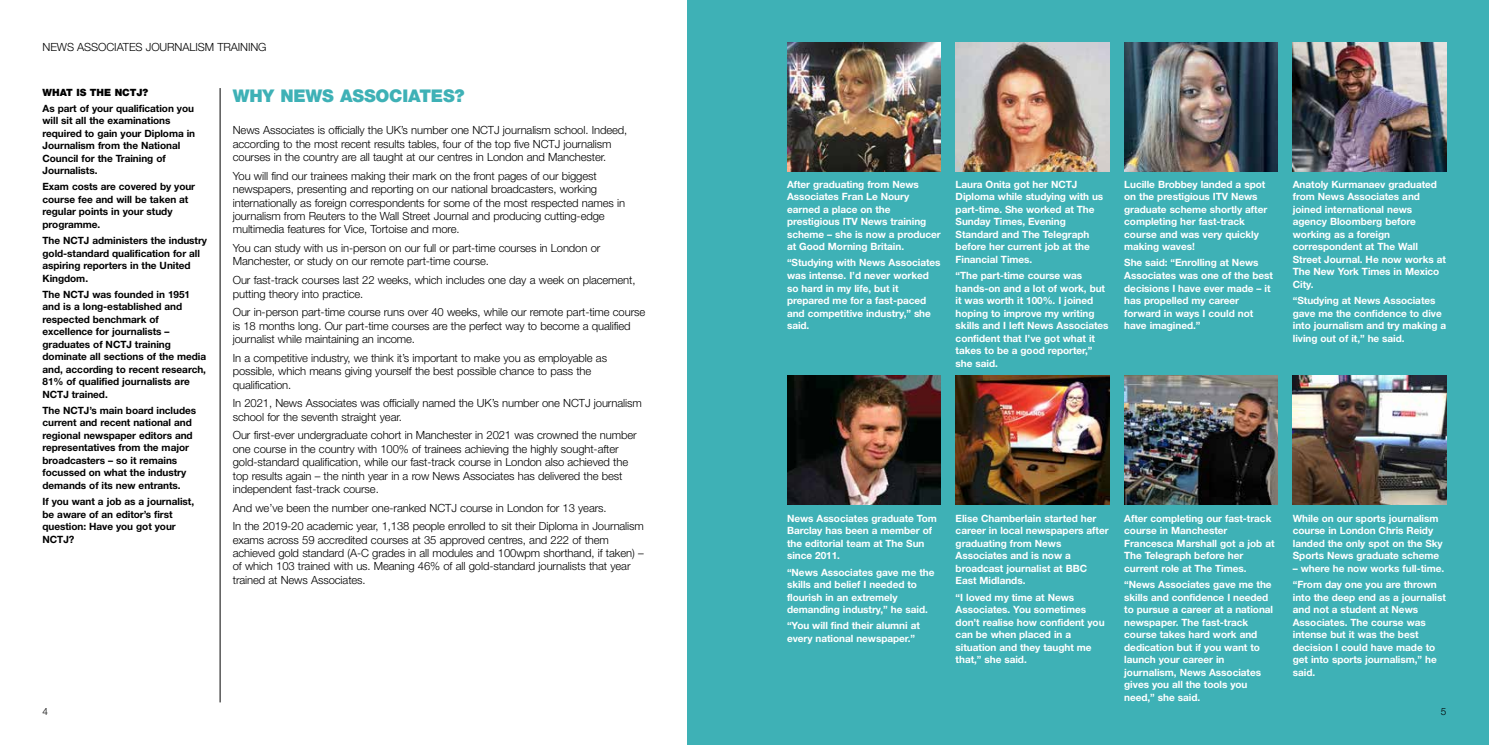
<style>
.page{position:relative;width:1489px;height:745px;background:#fff}
.page>*{position:absolute;margin:0;border:0;box-sizing:border-box;transform-origin:0 0}
.t1{font:900 17.5px "Helvetica Neue";letter-spacing:-.01em;color:#3eb1b6}
.t2{font:300 11.25px/13.4px "Helvetica Neue";letter-spacing:-.01em;color:#000}
.t3{font:700 10px/12.5px "Helvetica Neue";letter-spacing:-.005em;color:#fff}
.t4{font:700 10px/12.5px "Helvetica Neue";letter-spacing:-.005em;color:#000}
.t5{font:900 10px "Helvetica Neue";letter-spacing:-.005em;color:#000}
.t6{font:300 10px "Helvetica Neue";color:#000}
</style>
<div class="page">
<div style="left:687px;top:0;width:801px;height:744px;background:#3eb1b6"></div>
<hr style="left:220px;top:88px;width:1px;height:614px;background:#000">
<img style="left:787px;top:43px;width:153px;height:128px">
<img style="left:955px;top:43px;width:154px;height:128px">
<img style="left:1124px;top:43px;width:153px;height:128px">
<img style="left:1292px;top:43px;width:154px;height:128px">
<img style="left:787px;top:375px;width:153px;height:129px">
<img style="left:955px;top:375px;width:154px;height:129px">
<img style="left:1124px;top:375px;width:153px;height:129px">
<img style="left:1292px;top:375px;width:154px;height:129px">
<p class="t2" style="left:43px;top:40px;width:225px">NEWS ASSOCIATES JOURNALISM TRAINING</p>
<p class="t5" style="left:43px;top:86px;width:107px">WHAT IS THE NCTJ?</p>
<p class="t4" style="left:43px;top:102px;width:154px">As part of your qualification you will sit all the examinations required to gain your Diploma in<br>Journalism from the National<br>Council for the Training of<br>Journalists.</p>
<p class="t4" style="left:43px;top:180px;width:154px">Exam costs are covered by your course fee and will be taken at regular points in your study programme.</p>
<p class="t4" style="left:43px;top:234px;width:166px">The NCTJ administers the industry gold-standard qualification for all aspiring reporters in the United<br>Kingdom.</p>
<p class="t4" style="left:43px;top:287px;width:165px">The NCTJ was founded in 1951 and is a long-established and respected benchmark of excellence for journalists – graduates of NCTJ training dominate all sections of the media and, according to recent research,<br>81% of qualified journalists are<br>NCTJ trained.</p>
<p class="t4" style="left:43px;top:403px;width:155px">The NCTJ’s main board includes current and recent national and regional newspaper editors and representatives from the major broadcasters – so it remains focussed on what the industry demands of its new entrants.</p>
<p class="t4" style="left:43px;top:494px;width:153px">If you want a job as a journalist, be aware of an editor’s first question: Have you got your<br>NCTJ?</p>
<h1 class="t1" style="left:233px;top:85px;width:233px">WHY NEWS ASSOCIATES?</h1>
<p class="t2" style="left:233px;top:123px;width:396px">News Associates is officially the UK’s number one NCTJ journalism school. Indeed, according to the most recent results tables, four of the top five NCTJ journalism courses in the country are all taught at our centres in London and Manchester.</p>
<p class="t2" style="left:233px;top:169px;width:394px">You will find our trainees making their mark on the front pages of our biggest newspapers, presenting and reporting on our national broadcasters, working internationally as foreign correspondents for some of the most respected names in journalism from Reuters to the Wall Street Journal and producing cutting-edge multimedia features for Vice, Tortoise and more.</p>
<p class="t2" style="left:233px;top:241px;width:369px">You can study with us in-person on our full or part-time courses in London or<br>Manchester, or study on our remote part-time course.</p>
<p class="t2" style="left:233px;top:273px;width:404px">Our fast-track courses last 22 weeks, which includes one day a week on placement, putting theory into practice.</p>
<p class="t2" style="left:233px;top:305px;width:414px">Our in-person part-time course runs over 40 weeks, while our remote part-time course is 18 months long. Our part-time courses are the perfect way to become a qualified journalist while maintaining an income.</p>
<p class="t2" style="left:233px;top:350px;width:376px">In a competitive industry, we think it’s important to make you as employable as possible, which means giving yourself the best possible chance to pass the qualification.</p>
<p class="t2" style="left:233px;top:396px;width:410px">In 2021, News Associates was officially named the UK’s number one NCTJ journalism school for the seventh straight year.</p>
<p class="t2" style="left:233px;top:428px;width:405px">Our first-ever undergraduate cohort in Manchester in 2021 was crowned the number one course in the country with 100% of trainees achieving the highly sought-after gold-standard qualification, while our fast-track course in London also achieved the top results again – the ninth year in a row News Associates has delivered the best independent fast-track course.</p>
<p class="t2" style="left:233px;top:497px;width:412px;line-height:18.6px">And we’ve been the number one-ranked NCTJ course in London for 13 years.<br>In the 2019-20 academic year, 1,138 people enrolled to sit their Diploma in Journalism</p>
<p class="t2" style="left:233px;top:532px;width:412px">exams across 59 accredited courses at 35 approved centres, and 222 of them achieved gold standard (A-C grades in all modules and 100wpm shorthand, if taken) – of which 103 trained with us. Meaning 46% of all gold-standard journalists that year trained at News Associates.</p>
<p class="t6" style="left:43px;top:704px;width:7px">4</p>
<p class="t3" style="left:787px;top:178px;width:155px">After graduating from News<br>Associates Fran Le Noury earned a place on the prestigious ITV News training scheme – she is now a producer at Good Morning Britain.</p>
<p class="t3" style="left:787px;top:256px;width:155px">“Studying with News Associates was intense. I’d never worked so hard in my life, but it prepared me for a fast-paced and competitive industry,” she said.</p>
<p class="t3" style="left:955px;top:178px;width:149px">Laura Onita got her NCTJ<br>Diploma while studying with us part-time. She worked at The<br>Sunday Times, Evening<br>Standard and The Telegraph before her current job at the<br>Financial Times.</p>
<p class="t3" style="left:955px;top:269px;width:154px">“The part-time course was hands-on and a lot of work, but it was worth it 100%. I joined hoping to improve my writing skills and I left News Associates confident that I’ve got what it takes to be a good reporter,” she said.</p>
<p class="t3" style="left:1124px;top:178px;width:144px">Lucille Brobbey landed a spot on the prestigious ITV News graduate scheme shortly after completing her fast-track course and was very quickly making waves!</p>
<p class="t3" style="left:1124px;top:256px;width:150px">She said: “Enrolling at News<br>Associates was one of the best decisions I have ever made – it has propelled my career forward in ways I could not have imagined.”</p>
<p class="t3" style="left:1292px;top:178px;width:155px">Anatoly Kurmanaev graduated from News Associates and joined international news agency Bloomberg before working as a foreign correspondent at The Wall<br>Street Journal. He now works at<br>The New York Times in Mexico<br>City.</p>
<p class="t3" style="left:1292px;top:294px;width:155px">“Studying at News Associates gave me the confidence to dive into journalism and try making a living out of it,” he said.</p>
<p class="t3" style="left:787px;top:511px;width:151px">News Associates graduate Tom<br>Barclay has been a member of the editorial team at The Sun since 2011.</p>
<p class="t3" style="left:787px;top:565px;width:149px">“News Associates gave me the skills and belief I needed to flourish in an extremely demanding industry,” he said.</p>
<p class="t3" style="left:787px;top:618px;width:134px">“You will find their alumni at every national newspaper.”</p>
<p class="t3" style="left:955px;top:511px;width:154px">Elise Chamberlain started her career in local newspapers after graduating from News<br>Associates and is now a broadcast journalist at BBC<br>East Midlands.</p>
<p class="t3" style="left:955px;top:590px;width:150px">“I loved my time at News<br>Associates. You sometimes don’t realise how confident you can be when placed in a situation and they taught me that,” she said.</p>
<p class="t3" style="left:1124px;top:511px;width:152px">After completing our fast-track course in Manchester<br>Francesca Marshall got a job at<br>The Telegraph before her current role at The Times.</p>
<p class="t3" style="left:1124px;top:577px;width:150px">“News Associates gave me the skills and confidence I needed to pursue a career at a national newspaper. The fast-track course takes hard work and dedication but if you want to launch your career in journalism, News Associates gives you all the tools you need,” she said.</p>
<p class="t3" style="left:1292px;top:511px;width:151px">While on our sports journalism course in London Chris Reidy landed the only spot on the Sky<br>Sports News graduate scheme</p>
<p class="t3" style="left:1292px;top:559px;width:153px;line-height:16px">– where he now works full-time. “From day one you are thrown</p>
<p class="t3" style="left:1292px;top:590px;width:155px">into the deep end as a journalist and not a student at News<br>Associates. The course was intense but it was the best decision I could have made to get into sports journalism,” he said.</p>
<p class="t6" style="left:1440px;top:704px;width:7px">5</p>
</div>
